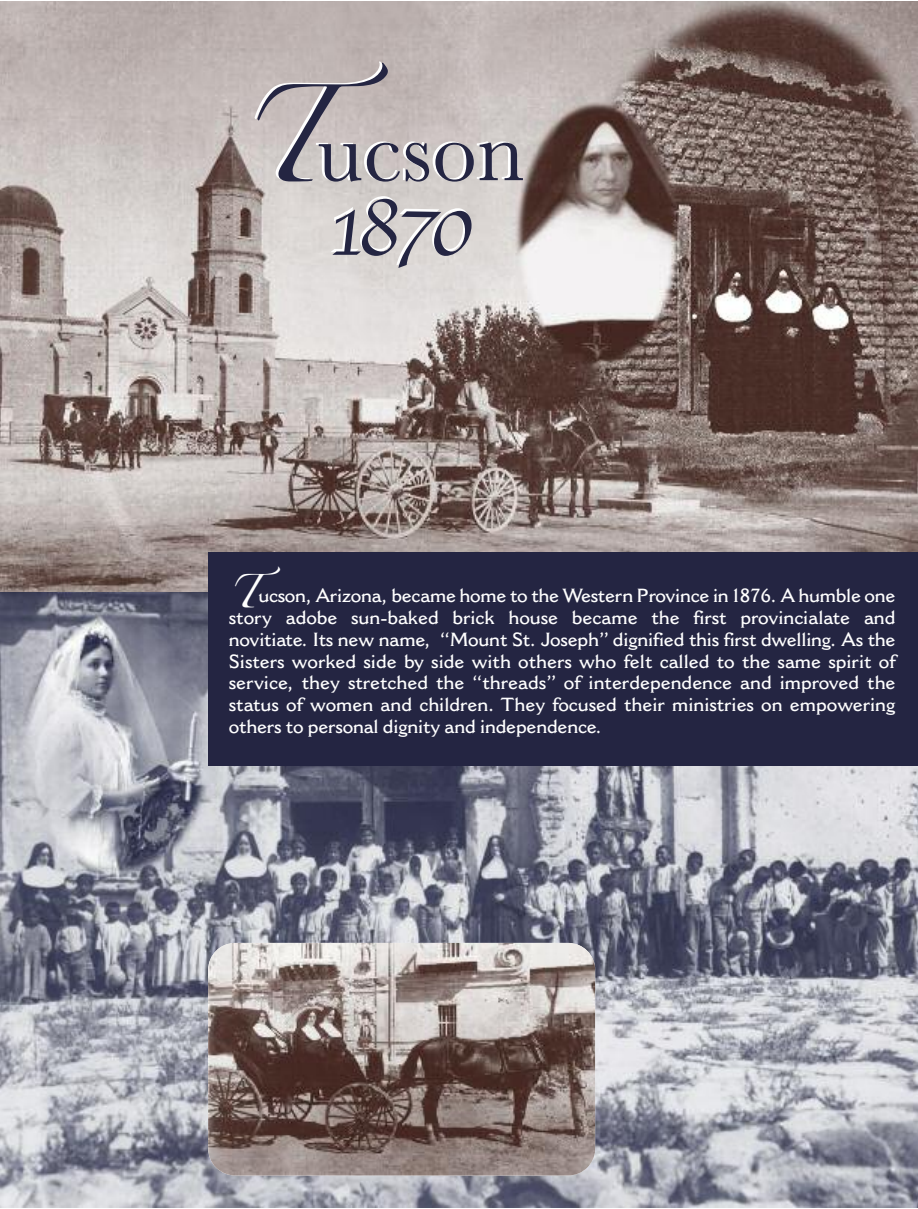
<style>
.page{position:relative;width:918px;height:1209px;background:#fff}
.page>*{position:absolute;margin:0;border:0;box-sizing:border-box;transform-origin:0 0}
.t1{font:90px "Baskerville";color:#242542}
.t2{font:87px "Apple Chancery";color:#242542}
.t3{font:600 18.75px/21.8px "Cantoria";letter-spacing:-.01em;color:#fff;text-align:justify}
.s1{font-family:"Zapfino";font-size:87px}
.s2{font-family:"Zapfino";font-weight:400;font-size:30px}
</style>
<div class="page">
<img style="left:0;top:2px;width:918px;height:590px">
<img style="left:0;top:592px;width:918px;height:614px">
<div style="left:208px;top:552px;width:710px;height:213px;background:#242542"></div>
<img style="left:208px;top:942px;width:387px;height:233px">
<p class="t1" style="left:239px;top:96px;width:288px"><span class="s1">T</span>ucson</p>
<p class="t2" style="left:327px;top:174px;width:147px">1870</p>
<p class="t3" style="left:229px;top:586px;width:668px"><span class="s2">T</span>ucson, Arizona, became home to the Western Province in 1876. A humble one story adobe sun-baked brick house became the first provincialate and novitiate. Its new name, “Mount St. Joseph” dignified this first dwelling. As the Sisters worked side by side with others who felt called to the same spirit of service, they stretched the “threads” of interdependence and improved the status of women and children. They focused their ministries on empowering others to personal dignity and independence.</p>
</div>
